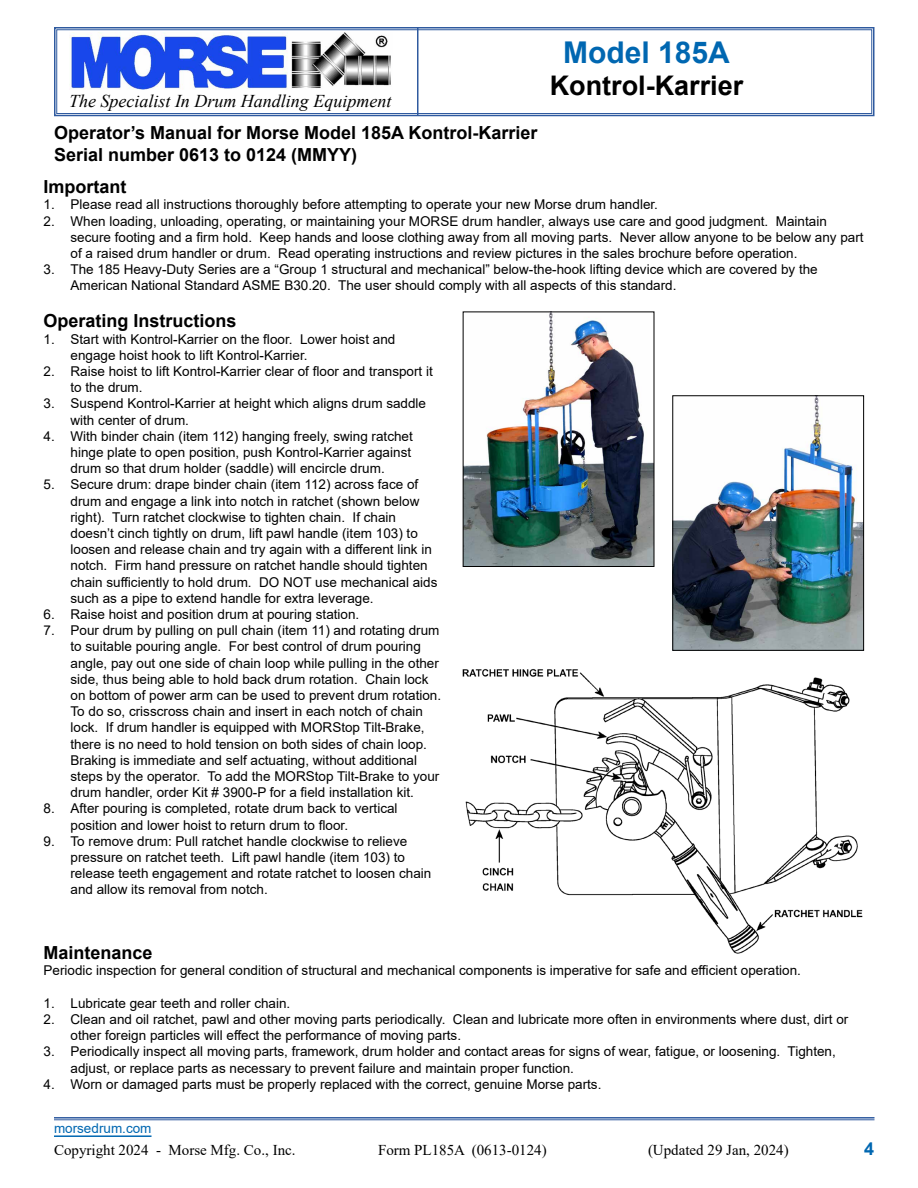
<style>
.page{position:relative;width:918px;height:1188px;background:#fff}
.page>*{position:absolute;margin:0;border:0;box-sizing:border-box;transform-origin:0 0}
.t1{font:700 30px "Arial";color:#0067b1}
.t2{font:700 27px "Arial";color:#000}
.t3{font:700 18px/21.6px "Arial";color:#000}
.t4{font:italic 18px "Times New Roman";color:#000}
.t5{font:700 18px "Arial";color:#0067b1}
.t6{font:15px "Times New Roman";color:#000}
.t7{font:13.5px/16.2px "Arial";color:#000}
.t8{font:13.5px "Arial";color:#0067b1}
</style>
<div class="page">
<img style="left:463px;top:669px;width:400px;height:285px">
<img style="left:674px;top:397px;width:188px;height:252px">
<div style="left:672px;top:395px;width:192px;height:256px;border:1px solid #000"></div>
<img style="left:465px;top:314px;width:187px;height:251px">
<div style="left:463px;top:312px;width:191px;height:255px;border:1px solid #000"></div>
<svg style="left:54px;top:27px;width:821px;height:90px"></svg>
<div style="left:56px;top:29px;width:816px;height:85px;border:1px solid #2f5a9f"></div>
<hr style="left:417px;top:28px;width:1px;height:88px;background:#2f5a9f">
<hr style="left:54px;top:1135px;width:98px;height:2px;background:#0067b1">
<hr style="left:54px;top:1117px;width:820px;height:2px;background:#2f5a9f">
<hr style="left:54px;top:1120px;width:820px;height:1px;background:#2f5a9f">
<h3 class="t4" style="left:69px;top:89px;width:324px">The Specialist In Drum Handling Equipment</h3>
<h3 class="t3" style="left:54px;top:122px;width:485px">Operator’s Manual for Morse Model 185A Kontrol-Karrier<br>Serial number 0613 to 0124 (MMYY)</h3>
<h1 class="t1" style="left:563px;top:31px;width:168px">Model 185A</h1>
<h2 class="t2" style="left:550px;top:67px;width:195px">Kontrol-Karrier</h2>
<h3 class="t3" style="left:44px;top:176px;width:84px">Important</h3>
<p class="t7" style="left:44px;top:196px;width:616px">1. Please read all instructions thoroughly before attempting to operate your new Morse drum handler.</p>
<p class="t7" style="left:70px;top:213px;width:795px;text-indent:-27px">2. When loading, unloading, operating, or maintaining your MORSE drum handler, always use care and good judgment. Maintain secure footing and a firm hold. Keep hands and loose clothing away from all moving parts. Never allow anyone to be below any part of a raised drum handler or drum. Read operating instructions and review pictures in the sales brochure before operation.</p>
<p class="t7" style="left:70px;top:261px;width:749px;text-indent:-27px">3. The 185 Heavy-Duty Series are a “Group 1 structural and mechanical” below-the-hook lifting device which are covered by the<br>American National Standard ASME B30.20. The user should comply with all aspects of this standard.</p>
<h3 class="t3" style="left:44px;top:311px;width:195px">Operating Instructions</h3>
<p class="t7" style="left:70px;top:331px;width:326px;text-indent:-27px">1. Start with Kontrol-Karrier on the floor. Lower hoist and engage hoist hook to lift Kontrol-Karrier.</p>
<p class="t7" style="left:70px;top:363px;width:364px;text-indent:-27px">2. Raise hoist to lift Kontrol-Karrier clear of floor and transport it to the drum.</p>
<p class="t7" style="left:70px;top:396px;width:357px;text-indent:-27px">3. Suspend Kontrol-Karrier at height which aligns drum saddle with center of drum.</p>
<p class="t7" style="left:70px;top:428px;width:344px;text-indent:-27px">4. With binder chain (item 112) hanging freely, swing ratchet hinge plate to open position, push Kontrol-Karrier against drum so that drum holder (saddle) will encircle drum.</p>
<p class="t7" style="left:70px;top:477px;width:369px;text-indent:-27px">5. Secure drum: drape binder chain (item 112) across face of drum and engage a link into notch in ratchet (shown below right). Turn ratchet clockwise to tighten chain. If chain doesn’t cinch tightly on drum, lift pawl handle (item 103) to loosen and release chain and try again with a different link in notch. Firm hand pressure on ratchet handle should tighten chain sufficiently to hold drum. DO NOT use mechanical aids such as a pipe to extend handle for extra leverage.</p>
<p class="t7" style="left:44px;top:606px;width:317px">6. Raise hoist and position drum at pouring station.</p>
<p class="t7" style="left:70px;top:622px;width:372px;text-indent:-27px">7. Pour drum by pulling on pull chain (item 11) and rotating drum to suitable pouring angle. For best control of drum pouring angle, pay out one side of chain loop while pulling in the other side, thus being able to hold back drum rotation. Chain lock on bottom of power arm can be used to prevent drum rotation.<br>To do so, crisscross chain and insert in each notch of chain lock. If drum handler is equipped with MORStop Tilt-Brake, there is no need to hold tension on both sides of chain loop.<br>Braking is immediate and self actuating, without additional steps by the operator. To add the MORStop Tilt-Brake to your drum handler, order Kit # 3900-P for a field installation kit.</p>
<p class="t7" style="left:70px;top:801px;width:329px;text-indent:-27px">8. After pouring is completed, rotate drum back to vertical position and lower hoist to return drum to floor.</p>
<p class="t7" style="left:70px;top:833px;width:362px;text-indent:-27px">9. To remove drum: Pull ratchet handle clockwise to relieve pressure on ratchet teeth. Lift pawl handle (item 103) to release teeth engagement and rotate ratchet to loosen chain and allow its removal from notch.</p>
<h3 class="t3" style="left:44px;top:942px;width:111px">Maintenance</h3>
<p class="t7" style="left:44px;top:963px;width:759px">Periodic inspection for general condition of structural and mechanical components is imperative for safe and efficient operation.</p>
<p class="t7" style="left:44px;top:995px;width:248px">1. Lubricate gear teeth and roller chain.</p>
<p class="t7" style="left:70px;top:1011px;width:779px;text-indent:-27px">2. Clean and oil ratchet, pawl and other moving parts periodically. Clean and lubricate more often in environments where dust, dirt or other foreign particles will effect the performance of moving parts.</p>
<p class="t7" style="left:70px;top:1044px;width:767px;text-indent:-27px">3. Periodically inspect all moving parts, framework, drum holder and contact areas for signs of wear, fatigue, or loosening. Tighten, adjust, or replace parts as necessary to prevent failure and maintain proper function.</p>
<p class="t7" style="left:44px;top:1076px;width:559px">4. Worn or damaged parts must be properly replaced with the correct, genuine Morse parts.</p>
<p class="t8" style="left:54px;top:1119px;width:99px">morsedrum.com</p>
<p class="t6" style="left:54px;top:1139px;width:243px">Copyright 2024 - Morse Mfg. Co., Inc.</p>
<p class="t6" style="left:378px;top:1139px;width:170px">Form PL185A (0613-0124)</p>
<p class="t6" style="left:648px;top:1139px;width:142px">(Updated 29 Jan, 2024)</p>
<h3 class="t5" style="left:864px;top:1136px;width:12px">4</h3>
</div>
